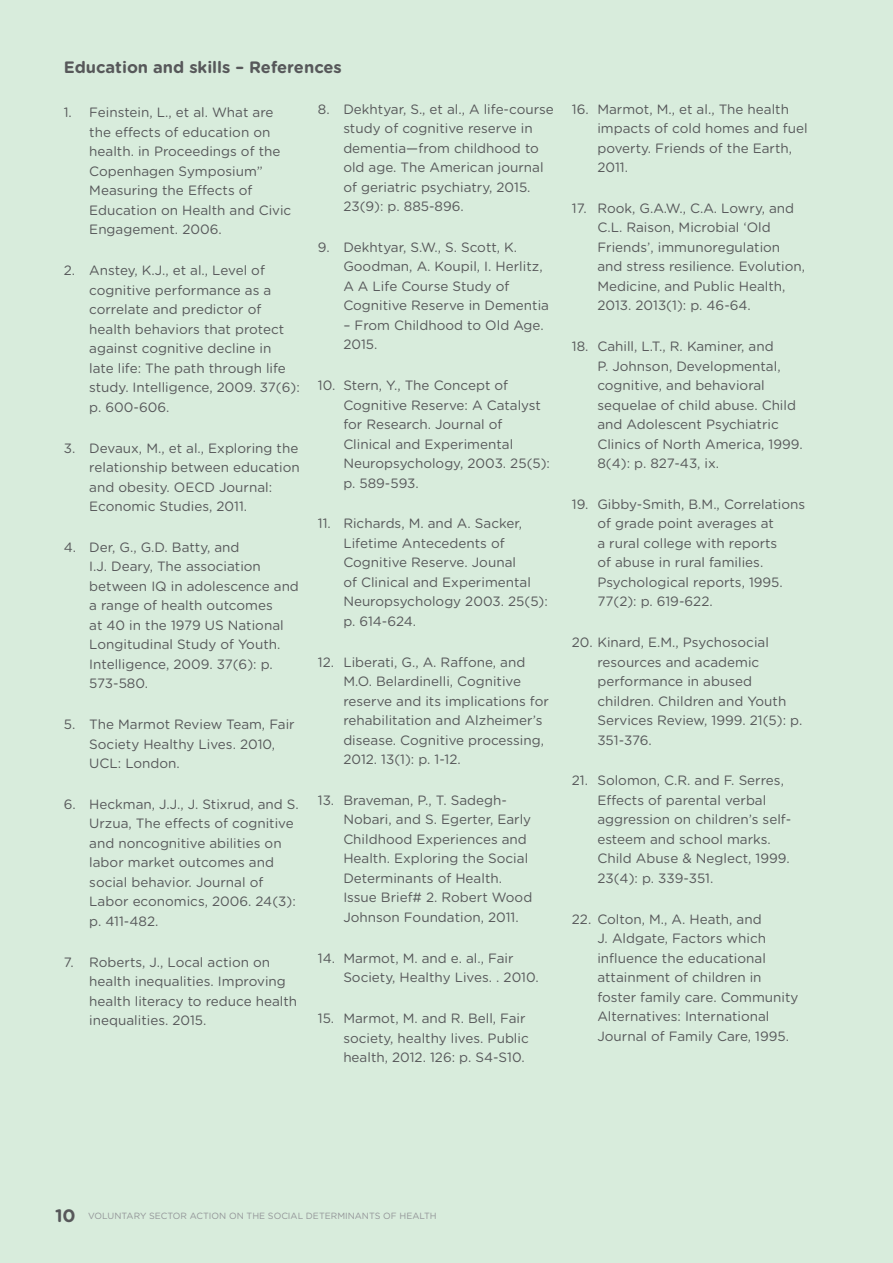
<style>
.page{position:relative;width:893px;height:1263px;background:#d8ecdc}
.page>*{position:absolute;margin:0;border:0;box-sizing:border-box;transform-origin:0 0}
.t1{font:700 18px "Gotham Rounded";color:#57585a}
.justified_text{font:700 16.5px "Gotham Rounded";color:#57585a}
.justified_text-2{font:13.5px/19.5px "Gotham Rounded";color:#57585a}
.t2{font:9px "Gotham Rounded";color:#939598}
</style>
<div class="page">
<p class="justified_text" style="left:64px;top:55px;width:280px">Education and skills – References</p>
<p class="justified_text-2" style="left:89px;top:102px;width:204px;text-indent:-26px">1. Feinstein, L., et al. What are the effects of education on health. in Proceedings of the<br>Copenhagen Symposium”<br>Measuring the Effects of<br>Education on Health and Civic<br>Engagement. 2006.</p>
<p class="justified_text-2" style="left:89px;top:260px;width:212px;text-indent:-26px">2. Anstey, K.J., et al., Level of cognitive performance as a correlate and predictor of health behaviors that protect against cognitive decline in<br>late life: The path through life study. Intelligence, 2009. 37(6): p. 600-606.</p>
<p class="justified_text-2" style="left:89px;top:437px;width:212px;text-indent:-26px">3. Devaux, M., et al., Exploring the relationship between education and obesity. OECD Journal:<br>Economic Studies, 2011.</p>
<p class="justified_text-2" style="left:89px;top:537px;width:211px;text-indent:-26px">4. Der, G., G.D. Batty, and<br>I.J. Deary, The association between IQ in adolescence and a range of health outcomes<br>at 40 in the 1979 US National<br>Longitudinal Study of Youth.<br>Intelligence, 2009. 37(6): p.<br>573-580.</p>
<p class="justified_text-2" style="left:89px;top:714px;width:207px;text-indent:-26px">5. The Marmot Review Team, Fair<br>Society Healthy Lives. 2010,<br>UCL: London.</p>
<p class="justified_text-2" style="left:89px;top:794px;width:211px;text-indent:-26px">6. Heckman, J.J., J. Stixrud, and S.<br>Urzua, The effects of cognitive and noncognitive abilities on labor market outcomes and social behavior. Journal of<br>Labor economics, 2006. 24(3): p. 411-482.</p>
<p class="justified_text-2" style="left:89px;top:951px;width:209px;text-indent:-26px">7. Roberts, J., Local action on health inequalities. Improving health literacy to reduce health inequalities. 2015.</p>
<p class="justified_text-2" style="left:343px;top:98px;width:212px;text-indent:-26px">8. Dekhtyar, S., et al., A life-course study of cognitive reserve in dementia—from childhood to old age. The American journal of geriatric psychiatry, 2015.<br>23(9): p. 885-896.</p>
<p class="justified_text-2" style="left:343px;top:237px;width:207px;text-indent:-26px">9. Dekhtyar, S.W., S. Scott, K.<br>Goodman, A. Koupil, I. Herlitz,<br>A A Life Course Study of<br>Cognitive Reserve in Dementia</p>
<p class="justified_text-2" style="left:343px;top:315px;width:202px">– From Childhood to Old Age.<br>2015.</p>
<p class="justified_text-2" style="left:343px;top:375px;width:208px;text-indent:-26px">10. Stern, Y., The Concept of<br>Cognitive Reserve: A Catalyst for Research. Journal of<br>Clinical and Experimental<br>Neuropsychology, 2003. 25(5): p. 589-593.</p>
<p class="justified_text-2" style="left:343px;top:513px;width:206px;text-indent:-26px">11. Richards, M. and A. Sacker,<br>Lifetime Antecedents of<br>Cognitive Reserve. Jounal<br>of Clinical and Experimental<br>Neuropsychology 2003. 25(5): p. 614-624.</p>
<p class="justified_text-2" style="left:343px;top:651px;width:207px;text-indent:-26px">12. Liberati, G., A. Raffone, and<br>M.O. Belardinelli, Cognitive reserve and its implications for rehabilitation and Alzheimer’s disease. Cognitive processing,<br>2012. 13(1): p. 1-12.</p>
<p class="justified_text-2" style="left:343px;top:790px;width:190px;text-indent:-26px">13. Braveman, P., T. Sadegh-<br>Nobari, and S. Egerter, Early<br>Childhood Experiences and<br>Health. Exploring the Social<br>Determinants of Health.<br>Issue Brief# 2. Robert Wood<br>Johnson Foundation, 2011.</p>
<p class="justified_text-2" style="left:343px;top:947px;width:197px;text-indent:-26px">14. Marmot, M. and e. al., Fair<br>Society, Healthy Lives. . 2010.</p>
<p class="justified_text-2" style="left:343px;top:1008px;width:187px;text-indent:-26px">15. Marmot, M. and R. Bell, Fair society, healthy lives. Public health, 2012. 126: p. S4-S10.</p>
<p class="justified_text-2" style="left:597px;top:98px;width:212px;text-indent:-26px">16. Marmot, M., et al., The health impacts of cold homes and fuel poverty. Friends of the Earth,<br>2011.</p>
<p class="justified_text-2" style="left:597px;top:198px;width:209px;text-indent:-26px">17. Rook, G.A.W., C.A. Lowry, and<br>C.L. Raison, Microbial ‘Old<br>Friends’, immunoregulation and stress resilience. Evolution,<br>Medicine, and Public Health,<br>2013. 2013(1): p. 46-64.</p>
<p class="justified_text-2" style="left:597px;top:336px;width:207px;text-indent:-26px">18. Cahill, L.T., R. Kaminer, and<br>P. Johnson, Developmental, cognitive, and behavioral sequelae of child abuse. Child and Adolescent Psychiatric<br>Clinics of North America, 1999.<br>8(4): p. 827-43, ix.</p>
<p class="justified_text-2" style="left:597px;top:494px;width:209px;text-indent:-26px">19. Gibby-Smith, B.M., Correlations of grade point averages at<br>a rural college with reports<br>of abuse in rural families.<br>Psychological reports, 1995.<br>77(2): p. 619-622.</p>
<p class="justified_text-2" style="left:597px;top:632px;width:206px;text-indent:-26px">20. Kinard, E.M., Psychosocial resources and academic performance in abused children. Children and Youth<br>Services Review, 1999. 21(5): p.<br>351-376.</p>
<p class="justified_text-2" style="left:597px;top:770px;width:195px;text-indent:-26px">21. Solomon, C.R. and F. Serres,<br>Effects of parental verbal aggression on children’s self&shy;esteem and school marks.<br>Child Abuse &amp; Neglect, 1999.<br>23(4): p. 339-351.</p>
<p class="justified_text-2" style="left:597px;top:908px;width:203px;text-indent:-26px">22. Colton, M., A. Heath, and<br>J. Aldgate, Factors which influence the educational attainment of children in foster family care. Community<br>Alternatives: International<br>Journal of Family Care, 1995.</p>
<p class="t1" style="left:55px;top:1202px;width:22px">10</p>
<p class="t2" style="left:88px;top:1210px;width:350px">VOLUNTARY SECTOR ACTION ON THE SOCIAL DETERMINANTS OF HEALTH</p>
</div>
